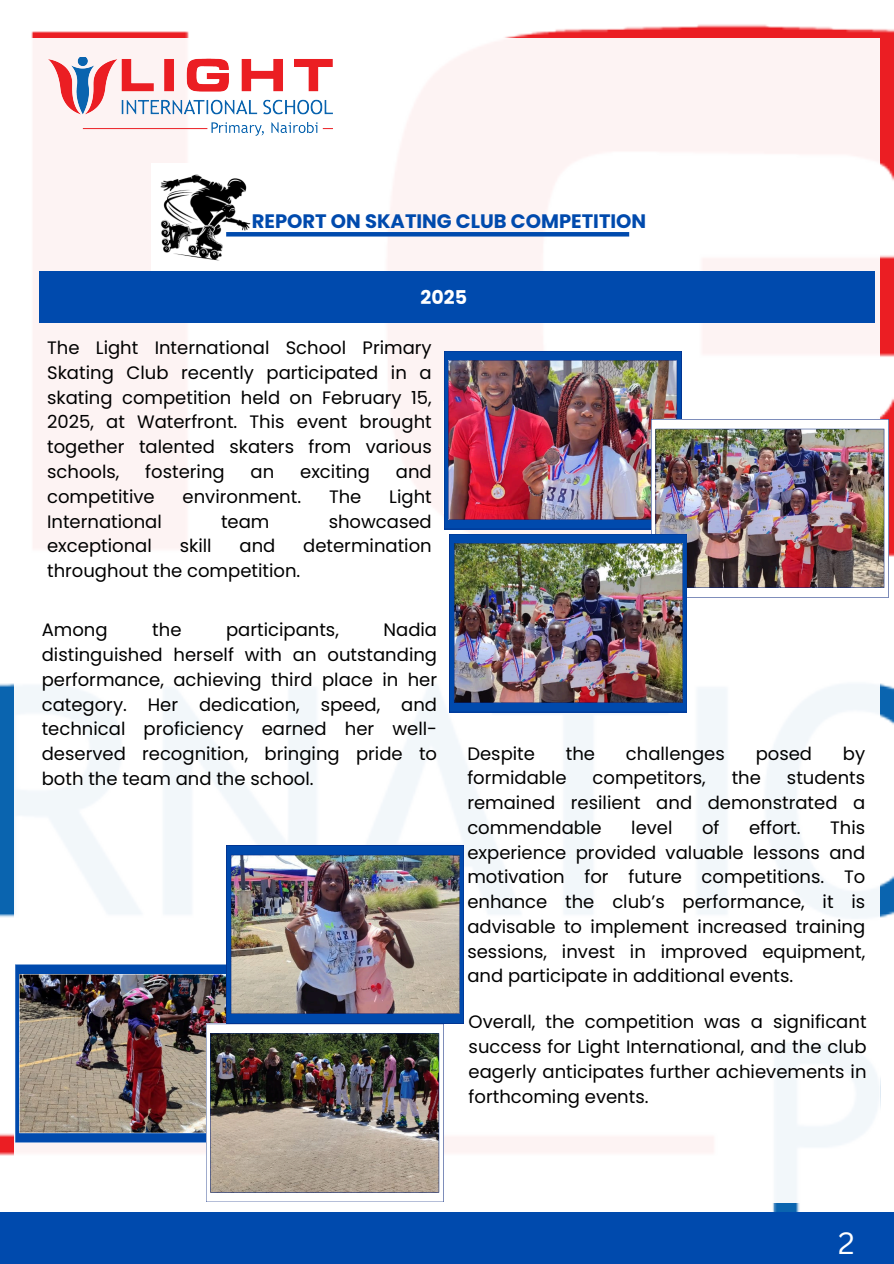
<style>
.page{position:relative;width:894px;height:1264px;background:#fff}
.page>*{position:absolute;margin:0;border:0;box-sizing:border-box;transform-origin:0 0}
.t1{font:30px "Canva Sans";color:#fff}
.t2{font:700 19.5px "Poppins";color:#004aad}
.t3{font:700 19.05px "Poppins";color:#fff}
.t4{font:18px/24.8px "Poppins";color:#000;text-align:justify}
</style>
<div class="page">
<img style="left:0;top:24px;width:893px;height:1188px">
<div style="left:15px;top:38px;width:864px;height:1164px;background:#fff"></div>
<img style="left:160px;top:174px;width:100px;height:87px">
<hr style="left:226px;top:232px;width:403px;height:4px;background:#004aad">
<div style="left:39px;top:271px;width:835px;height:52px;background:#004aad"></div>
<img style="left:48px;top:58px;width:284px;height:79px">
<div style="left:0;top:1212px;width:893px;height:51px;background:#004aad"></div>
<img style="left:443px;top:351px;width:445px;height:361px">
<img style="left:15px;top:845px;width:449px;height:357px">
<p class="t2" style="left:252px;top:208px;width:396px">REPORT ON SKATING CLUB COMPETITION</p>
<p class="t3" style="left:420px;top:283px;width:48px">2025</p>
<p class="t4" style="left:47px;top:335px;width:386px">The Light International School Primary Skating Club recently participated in a skating competition held on February 15, 2025, at Waterfront. This event brought together talented skaters from various schools,</p>
<p class="t4" style="left:145px;top:459px;width:81px">fostering</p>
<p class="t4" style="left:250px;top:459px;width:25px">an</p>
<p class="t4" style="left:300px;top:459px;width:71px">exciting</p>
<p class="t4" style="left:396px;top:459px;width:37px">and</p>
<p class="t4" style="left:47px;top:484px;width:109px">competitive</p>
<p class="t4" style="left:182px;top:484px;width:120px">environment.</p>
<p class="t4" style="left:329px;top:484px;width:34px">The</p>
<p class="t4" style="left:389px;top:484px;width:44px">Light</p>
<p class="t4" style="left:47px;top:509px;width:116px">International</p>
<p class="t4" style="left:221px;top:509px;width:50px">team</p>
<p class="t4" style="left:328px;top:509px;width:105px">showcased</p>
<p class="t4" style="left:47px;top:533px;width:106px">exceptional</p>
<p class="t4" style="left:180px;top:533px;width:33px">skill</p>
<p class="t4" style="left:239px;top:533px;width:37px">and</p>
<p class="t4" style="left:303px;top:533px;width:130px">determination</p>
<p class="t4" style="left:47px;top:558px;width:255px">throughout the competition.</p>
<p class="t4" style="left:42px;top:617px;width:397px;text-indent:341px">Nadia distinguished herself with an outstanding performance, achieving third place in her category. Her dedication, speed, and technical proficiency earned her well&shy;deserved recognition, bringing pride to both the team and the school.</p>
<p class="t4" style="left:42px;top:617px;width:67px">Among</p>
<p class="t4" style="left:152px;top:617px;width:31px">the</p>
<p class="t4" style="left:226px;top:617px;width:114px">participants,</p>
<p class="t4" style="left:467px;top:741px;width:69px">Despite</p>
<p class="t4" style="left:565px;top:741px;width:31px">the</p>
<p class="t4" style="left:625px;top:741px;width:100px">challenges</p>
<p class="t4" style="left:755px;top:741px;width:58px">posed</p>
<p class="t4" style="left:842px;top:741px;width:24px">by</p>
<p class="t4" style="left:467px;top:765px;width:101px">formidable</p>
<p class="t4" style="left:592px;top:765px;width:115px">competitors,</p>
<p class="t4" style="left:731px;top:765px;width:31px">the</p>
<p class="t4" style="left:467px;top:765px;width:399px;text-indent:319px">students remained resilient and demonstrated a commendable</p>
<p class="t4" style="left:631px;top:815px;width:43px">level</p>
<p class="t4" style="left:702px;top:815px;width:19px">of</p>
<p class="t4" style="left:748px;top:815px;width:53px">effort.</p>
<p class="t4" style="left:467px;top:815px;width:399px;text-indent:363px">This experience provided valuable lessons and motivation for future competitions. To enhance the club’s performance, it is advisable to implement increased training sessions, invest in improved equipment, and participate in additional events.</p>
<p class="t4" style="left:468px;top:1009px;width:399px">Overall, the competition was a significant success for Light International, and the club eagerly anticipates further achievements in forthcoming events.</p>
<h1 class="t1" style="left:837px;top:1221px;width:18px">2</h1>
</div>
